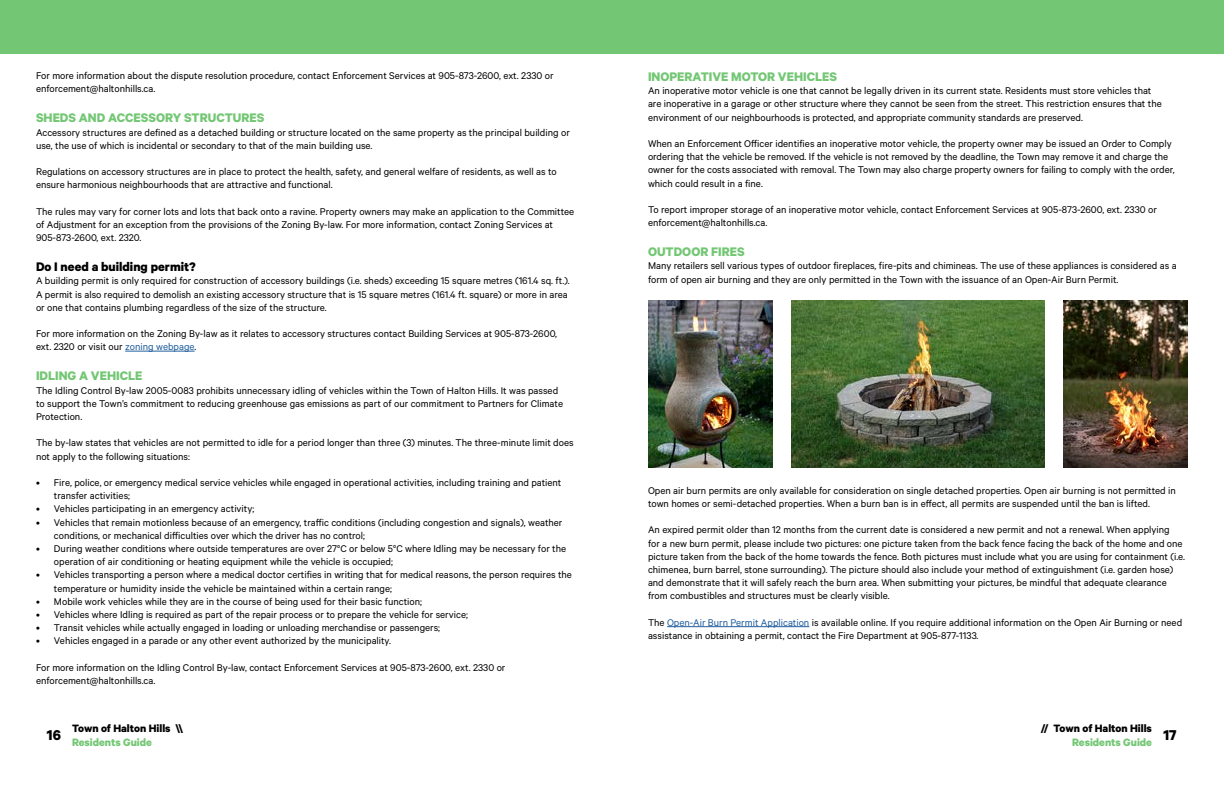
<style>
.page{position:relative;width:1224px;height:792px;background:#fff}
.page>*{position:absolute;margin:0;border:0;box-sizing:border-box;transform-origin:0 0}
.t1{font:700 16px "Calibre";color:#000}
.t2{font:700 14px "Calibre";color:#73c774}
.t3{font:700 14px "Calibre";color:#000}
.t4{font:700 12px "Calibre";color:#000}
.t5{font:700 12px "Calibre";color:#73c774}
.t6{font:11px/13.2px "Calibre";color:#000}
.s1{color:#215e9e}
</style>
<div class="page">
<div style="left:0;top:0;width:612px;height:54px;background:#73c774"></div>
<div style="left:612px;top:0;width:612px;height:54px;background:#73c774"></div>
<hr style="left:125px;top:351px;width:70px;height:1px;background:#215e9e">
<hr style="left:667px;top:626px;width:142px;height:1px;background:#215e9e">
<img style="left:648px;top:301px;width:124px;height:167px">
<img style="left:792px;top:301px;width:252px;height:167px">
<img style="left:1064px;top:301px;width:124px;height:167px">
<p class="t6" style="left:36px;top:69px;width:519px">For more information about the dispute resolution procedure, contact Enforcement Services at 905-873-2600, ext. 2330 or enforcement@haltonhills.ca.</p>
<p class="t2" style="left:36px;top:109px;width:230px">SHEDS AND ACCESSORY STRUCTURES</p>
<p class="t6" style="left:36px;top:125px;width:535px">Accessory structures are defined as a detached building or structure located on the same property as the principal building or use, the use of which is incidental or secondary to that of the main building use.</p>
<p class="t6" style="left:36px;top:165px;width:522px">Regulations on accessory structures are in place to protect the health, safety, and general welfare of residents, as well as to ensure harmonious neighbourhoods that are attractive and functional.</p>
<p class="t6" style="left:36px;top:204px;width:540px">The rules may vary for corner lots and lots that back onto a ravine. Property owners may make an application to the Committee of Adjustment for an exception from the provisions of the Zoning By-law. For more information, contact Zoning Services at<br>905-873-2600, ext. 2320.</p>
<p class="t3" style="left:36px;top:258px;width:161px">Do I need a building permit?</p>
<p class="t6" style="left:36px;top:274px;width:535px">A building permit is only required for construction of accessory buildings (i.e. sheds) exceeding 15 square metres (161.4 sq. ft.).<br>A permit is also required to demolish an existing accessory structure that is 15 square metres (161.4 ft. square) or more in area or one that contains plumbing regardless of the size of the structure.</p>
<p class="t6" style="left:36px;top:327px;width:523px">For more information on the Zoning By-law as it relates to accessory structures contact Building Services at 905-873-2600, ext. 2320 or visit our <span class="s1">zoning webpage</span>.</p>
<p class="t2" style="left:36px;top:367px;width:108px">IDLING A VEHICLE</p>
<p class="t6" style="left:36px;top:383px;width:529px">The Idling Control By-law 2005-0083 prohibits unnecessary idling of vehicles within the Town of Halton Hills. It was passed to support the Town’s commitment to reducing greenhouse gas emissions as part of our commitment to Partners for Climate<br>Protection.</p>
<p class="t6" style="left:36px;top:436px;width:539px">The by-law states that vehicles are not permitted to idle for a period longer than three (3) minutes. The three-minute limit does not apply to the following situations:</p>
<p class="t6" style="left:54px;top:476px;width:509px;text-indent:-18px">• Fire, police, or emergency medical service vehicles while engaged in operational activities, including training and patient transfer activities;</p>
<p class="t6" style="left:36px;top:502px;width:220px">• Vehicles participating in an emergency activity;</p>
<p class="t6" style="left:54px;top:515px;width:510px;text-indent:-18px">• Vehicles that remain motionless because of an emergency, traffic conditions (including congestion and signals), weather conditions, or mechanical difficulties over which the driver has no control;</p>
<p class="t6" style="left:54px;top:542px;width:514px;text-indent:-18px">• During weather conditions where outside temperatures are over 27°C or below 5°C where Idling may be necessary for the operation of air conditioning or heating equipment while the vehicle is occupied;</p>
<p class="t6" style="left:54px;top:568px;width:519px;text-indent:-18px">• Vehicles transporting a person where a medical doctor certifies in writing that for medical reasons, the person requires the temperature or humidity inside the vehicle be maintained within a certain range;</p>
<p class="t6" style="left:36px;top:594px;width:388px">• Mobile work vehicles while they are in the course of being used for their basic function;</p>
<p class="t6" style="left:36px;top:608px;width:433px">• Vehicles where Idling is required as part of the repair process or to prepare the vehicle for service;</p>
<p class="t6" style="left:36px;top:621px;width:406px">• Transit vehicles while actually engaged in loading or unloading merchandise or passengers;</p>
<p class="t6" style="left:36px;top:634px;width:357px">• Vehicles engaged in a parade or any other event authorized by the municipality.</p>
<p class="t6" style="left:36px;top:660px;width:471px">For more information on the Idling Control By-law, contact Enforcement Services at 905-873-2600, ext. 2330 or enforcement@haltonhills.ca.</p>
<p class="t2" style="left:648px;top:68px;width:191px">INOPERATIVE MOTOR VEHICLES</p>
<p class="t6" style="left:648px;top:84px;width:515px">An inoperative motor vehicle is one that cannot be legally driven in its current state. Residents must store vehicles that are inoperative in a garage or other structure where they cannot be seen from the street. This restriction ensures that the environment of our neighbourhoods is protected, and appropriate community standards are preserved.</p>
<p class="t6" style="left:648px;top:137px;width:528px">When an Enforcement Officer identifies an inoperative motor vehicle, the property owner may be issued an Order to Comply ordering that the vehicle be removed. If the vehicle is not removed by the deadline, the Town may remove it and charge the owner for the costs associated with removal. The Town may also charge property owners for failing to comply with the order, which could result in a fine.</p>
<p class="t6" style="left:648px;top:203px;width:510px">To report improper storage of an inoperative motor vehicle, contact Enforcement Services at 905-873-2600, ext. 2330 or enforcement@haltonhills.ca.</p>
<p class="t2" style="left:648px;top:243px;width:98px">OUTDOOR FIRES</p>
<p class="t6" style="left:648px;top:259px;width:530px">Many retailers sell various types of outdoor fireplaces, fire-pits and chimineas. The use of these appliances is considered as a form of open air burning and they are only permitted in the Town with the issuance of an Open-Air Burn Permit.</p>
<p class="t6" style="left:648px;top:483px;width:529px">Open air burn permits are only available for consideration on single detached properties. Open air burning is not permitted in town homes or semi-detached properties. When a burn ban is in effect, all permits are suspended until the ban is lifted.</p>
<p class="t6" style="left:648px;top:523px;width:539px">An expired permit older than 12 months from the current date is considered a new permit and not a renewal. When applying<br>for a new burn permit, please include two pictures: one picture taken from the back fence facing the back of the home and one picture taken from the back of the home towards the fence. Both pictures must include what you are using for containment (i.e. chimenea, burn barrel, stone surrounding). The picture should also include your method of extinguishment (i.e. garden hose) and demonstrate that it will safely reach the burn area. When submitting your pictures, be mindful that adequate clearance from combustibles and structures must be clearly visible.</p>
<p class="t6" style="left:648px;top:615px;width:536px">The <span class="s1">Open-Air Burn Permit Application</span> is available online. If you require additional information on the Open Air Burning or need assistance in obtaining a permit, contact the Fire Department at 905-877-1133.</p>
<p class="t4" style="left:72px;top:721px;width:113px">Town of Halton Hills \\</p>
<p class="t5" style="left:72px;top:735px;width:81px">Residents Guide</p>
<p class="t4" style="left:1041px;top:721px;width:113px">// Town of Halton Hills</p>
<p class="t5" style="left:1072px;top:735px;width:81px">Residents Guide</p>
<h1 class="t1" style="left:47px;top:726px;width:16px">16</h1>
<h1 class="t1" style="left:1163px;top:726px;width:15px">17</h1>
</div>
